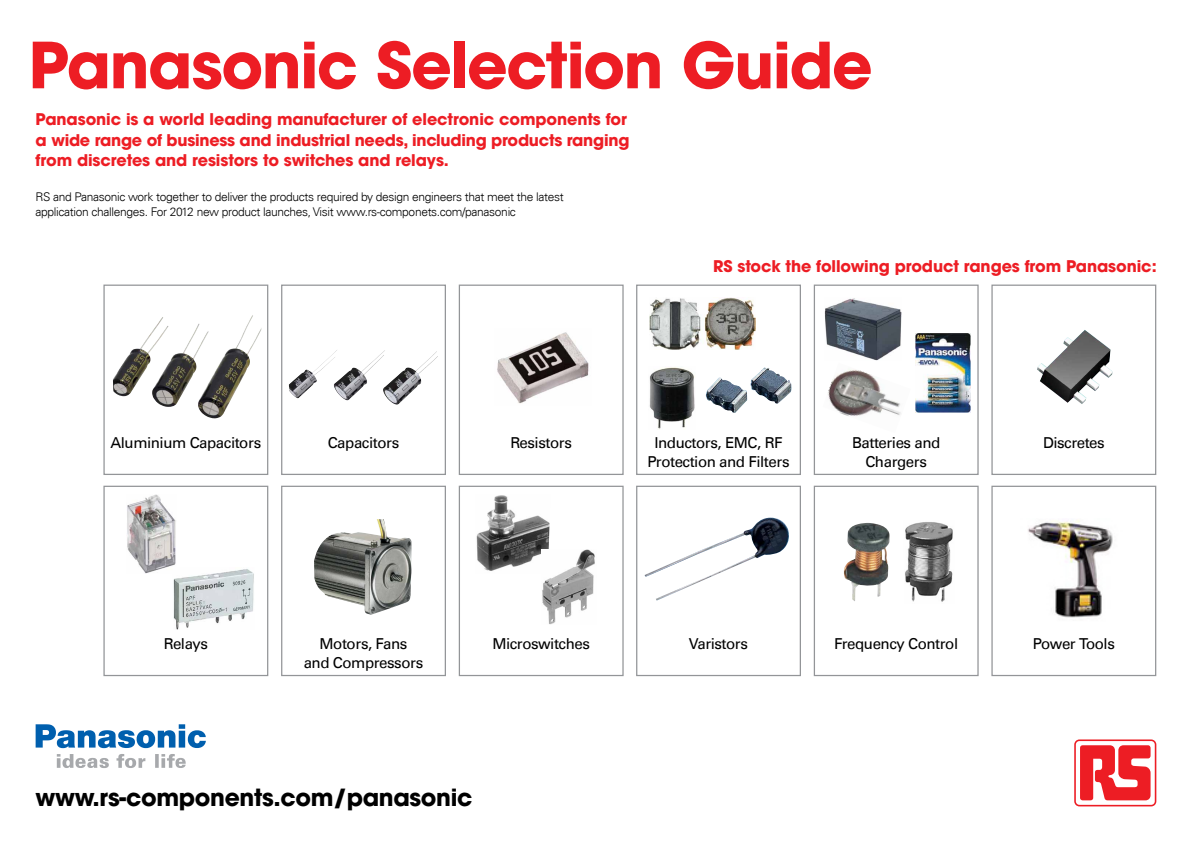
<style>
.page{position:relative;width:1192px;height:842px;background:#fff}
.page>*{position:absolute;margin:0;border:0;box-sizing:border-box;transform-origin:0 0}
.t1{font:700 63px "ITC Avant Garde Pro";letter-spacing:-.025em;color:#ed1d24}
.t2{font:700 23.5px "ITC Avant Garde Pro";letter-spacing:-.015em;color:#000}
.t3{font:700 16px/20.5px "ITC Avant Garde Pro";letter-spacing:-.005em;color:#ed1d24}
.t4{font:15.1px/18.9px "Univers Com 55 Roman";letter-spacing:-.03em;color:#000;text-align:center}
.t5{font:300 12px/15px "Univers Com 45";letter-spacing:-.03em;color:#000}
</style>
<div class="page">
<svg style="left:36px;top:724px;width:170px;height:24px"></svg>
<svg style="left:57px;top:754px;width:129px;height:14px"></svg>
<svg style="left:1074px;top:739px;width:82px;height:67px"></svg>
<div style="left:1076px;top:741px;width:79px;height:64px;background:#fff;border-radius:4px"></div>
<svg style="left:1080px;top:745px;width:71px;height:55px"></svg>
<div style="left:103px;top:285px;width:165px;height:190px;border:1px solid #939598"></div>
<div style="left:281px;top:285px;width:165px;height:190px;border:1px solid #939598"></div>
<div style="left:459px;top:285px;width:165px;height:190px;border:1px solid #939598"></div>
<div style="left:636px;top:285px;width:165px;height:190px;border:1px solid #939598"></div>
<div style="left:814px;top:285px;width:165px;height:190px;border:1px solid #939598"></div>
<div style="left:991px;top:285px;width:165px;height:190px;border:1px solid #939598"></div>
<div style="left:103px;top:486px;width:165px;height:190px;border:1px solid #939598"></div>
<div style="left:281px;top:486px;width:165px;height:190px;border:1px solid #939598"></div>
<div style="left:459px;top:486px;width:165px;height:190px;border:1px solid #939598"></div>
<div style="left:636px;top:486px;width:165px;height:190px;border:1px solid #939598"></div>
<div style="left:814px;top:486px;width:165px;height:190px;border:1px solid #939598"></div>
<div style="left:991px;top:486px;width:165px;height:190px;border:1px solid #939598"></div>
<img style="left:198px;top:315px;width:63px;height:103px">
<img style="left:289px;top:350px;width:96px;height:48px">
<img style="left:497px;top:332px;width:92px;height:72px">
<img style="left:650px;top:298px;width:105px;height:52px">
<img style="left:649px;top:367px;width:46px;height:62px">
<img style="left:706px;top:367px;width:85px;height:46px">
<img style="left:915px;top:334px;width:55px;height:79px">
<img style="left:825px;top:298px;width:77px;height:62px">
<img style="left:828px;top:369px;width:73px;height:47px">
<img style="left:1037px;top:330px;width:76px;height:74px">
<img style="left:173px;top:569px;width:81px;height:61px">
<img style="left:127px;top:495px;width:50px;height:78px">
<img style="left:314px;top:519px;width:98px;height:96px">
<img style="left:476px;top:495px;width:74px;height:76px">
<img style="left:541px;top:549px;width:54px;height:76px">
<img style="left:644px;top:518px;width:145px;height:83px">
<img style="left:844px;top:523px;width:46px;height:78px">
<img style="left:905px;top:522px;width:48px;height:80px">
<img style="left:1028px;top:520px;width:85px;height:98px">
<h1 class="t1" style="left:29px;top:23px;width:846px">Panasonic Selection Guide</h1>
<p class="t3" style="left:36px;top:109px;width:595px">Panasonic is a world leading manufacturer of electronic components for a wide range of business and industrial needs, including products ranging from discretes and resistors to switches and relays.</p>
<p class="t5" style="left:36px;top:190px;width:530px">RS and Panasonic work together to deliver the products required by design engineers that meet the latest application challenges. For 2012 new product launches, Visit www.rs-componets.com/panasonic</p>
<p class="t3" style="left:713px;top:256px;width:445px">RS stock the following product ranges from Panasonic:</p>
<p class="t4" style="left:110px;top:433px;width:152px">Aluminium Capacitors</p>
<p class="t4" style="left:328px;top:433px;width:73px">Capacitors</p>
<p class="t4" style="left:510px;top:433px;width:63px">Resistors</p>
<p class="t4" style="left:647px;top:433px;width:144px">Inductors, EMC, RF<br>Protection and Filters</p>
<p class="t4" style="left:852px;top:433px;width:90px">Batteries and<br>Chargers</p>
<p class="t4" style="left:1043px;top:433px;width:63px">Discretes</p>
<p class="t4" style="left:164px;top:634px;width:46px">Relays</p>
<p class="t4" style="left:304px;top:634px;width:121px">Motors, Fans<br>and Compressors</p>
<p class="t4" style="left:492px;top:634px;width:99px">Microswitches</p>
<p class="t4" style="left:689px;top:634px;width:61px">Varistors</p>
<p class="t4" style="left:834px;top:634px;width:126px">Frequency Control</p>
<p class="t4" style="left:1033px;top:634px;width:84px">Power Tools</p>
<h2 class="t2" style="left:36px;top:782px;width:438px">www.rs-components.com/panasonic</h2>
</div>
